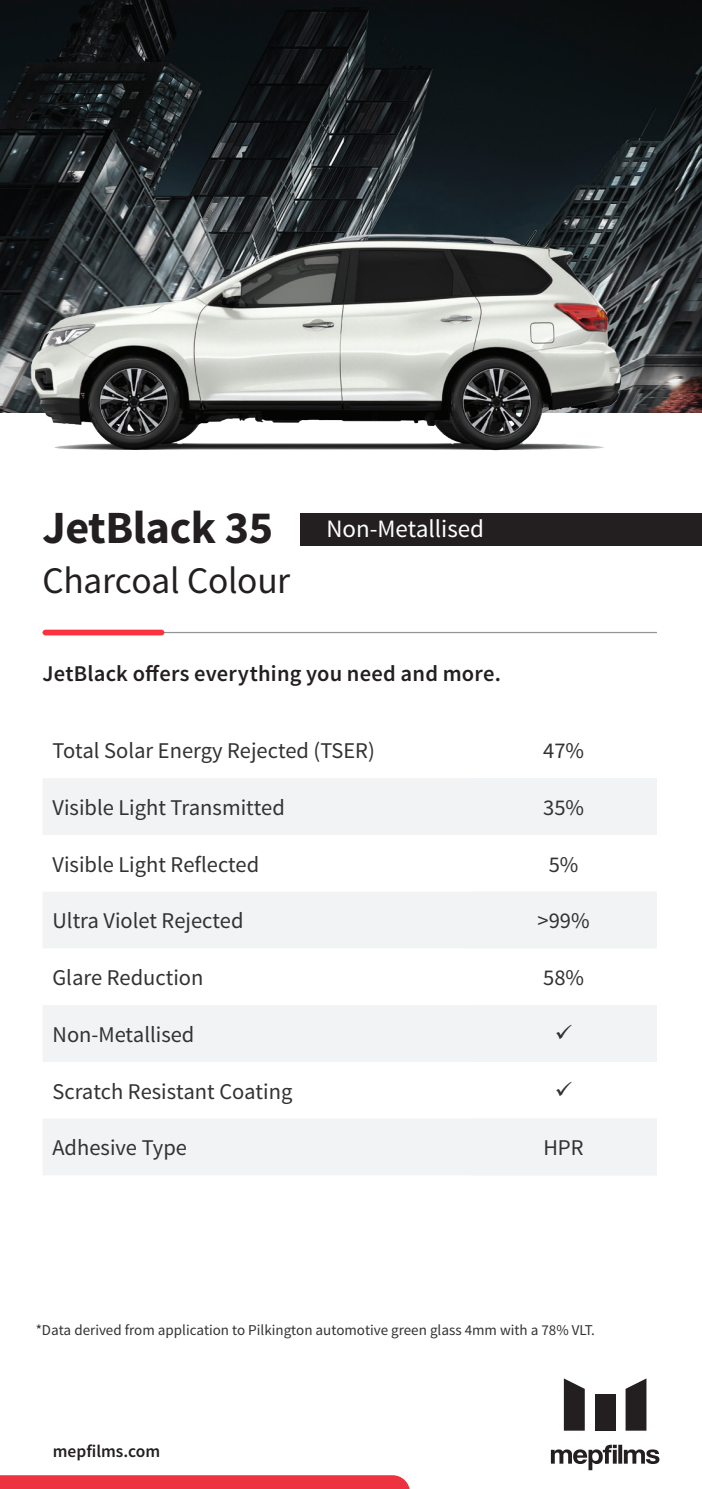
<style>
.page{position:relative;width:702px;height:1489px;background:#fff}
.page>*{position:absolute;margin:0;border:0;box-sizing:border-box;transform-origin:0 0}
.t1{font:700 46.25px "Source Sans Pro";letter-spacing:-.01em;color:#231f20}
.t2{font:37.5px "Source Sans Pro";letter-spacing:-.01em;color:#231f20}
.t3{font:25px "Source Sans Pro";color:#fff}
.t4{font:22.5px "Source Sans Pro";color:#333233}
.t5{font:600 22.5px "Source Sans Pro";letter-spacing:.01em;color:#231f20}
.t6{font:600 17.5px "Source Sans Pro";color:#231f20}
.t7{font:15px "Source Sans Pro";color:#333233}
</style>
<div class="page">
<svg style="left:625px;top:1378px;width:21px;height:52px"></svg>
<div style="left:594px;top:1394px;width:21px;height:36px;background:#231f20"></div>
<svg style="left:564px;top:1378px;width:20px;height:52px"></svg>
<svg style="left:551px;top:1444px;width:108px;height:25px"></svg>
<svg style="left:0;top:1475px;width:410px;height:13px;background:#ee3845"></svg>
<hr style="left:43px;top:632px;width:614px;height:1px;background:#939598">
<div style="left:45px;top:629px;width:116px;height:6px;background:#fb333e"></div>
<svg style="left:43px;top:779px;width:427px;height:396px;fill:#f2f3f4"></svg>
<svg style="left:470px;top:778px;width:187px;height:397px;fill:#f2f3f4"></svg>
<div style="left:300px;top:513px;width:402px;height:33px;background:#231f20"></div>
<img style="left:0;top:0;width:702px;height:412px">
<img style="left:17px;top:199px;width:618px;height:252px">
<svg style="left:556px;top:1024px;width:15px;height:15px"></svg>
<svg style="left:556px;top:1081px;width:15px;height:15px"></svg>
<p class="t1" style="left:43px;top:498px;width:232px">JetBlack 35</p>
<p class="t2" style="left:43px;top:557px;width:249px">Charcoal Colour</p>
<p class="t3" style="left:326px;top:513px;width:159px">Non-Metallised</p>
<p class="t5" style="left:43px;top:659px;width:460px">JetBlack offers everything you need and more.</p>
<p class="t4" style="left:53px;top:736px;width:324px">Total Solar Energy Rejected (TSER)</p>
<p class="t4" style="left:53px;top:793px;width:234px">Visible Light Transmitted</p>
<p class="t4" style="left:53px;top:850px;width:208px">Visible Light Reflected</p>
<p class="t4" style="left:53px;top:907px;width:192px">Ultra Violet Rejected</p>
<p class="t4" style="left:53px;top:963px;width:152px">Glare Reduction</p>
<p class="t4" style="left:53px;top:1020px;width:143px">Non-Metallised</p>
<p class="t4" style="left:53px;top:1077px;width:241px">Scratch Resistant Coating</p>
<p class="t4" style="left:53px;top:1133px;width:136px">Adhesive Type</p>
<p class="t4" style="left:543px;top:736px;width:42px">47%</p>
<p class="t4" style="left:543px;top:793px;width:42px">35%</p>
<p class="t4" style="left:548px;top:850px;width:31px">5%</p>
<p class="t4" style="left:537px;top:907px;width:54px">&gt;99%</p>
<p class="t4" style="left:543px;top:963px;width:42px">58%</p>
<p class="t4" style="left:543px;top:1133px;width:42px">HPR</p>
<p class="t7" style="left:36px;top:1320px;width:561px">*Data derived from application to Pilkington automotive green glass 4mm with a 78% VLT.</p>
<p class="t6" style="left:53px;top:1440px;width:109px">mepfilms.com</p>
</div>
